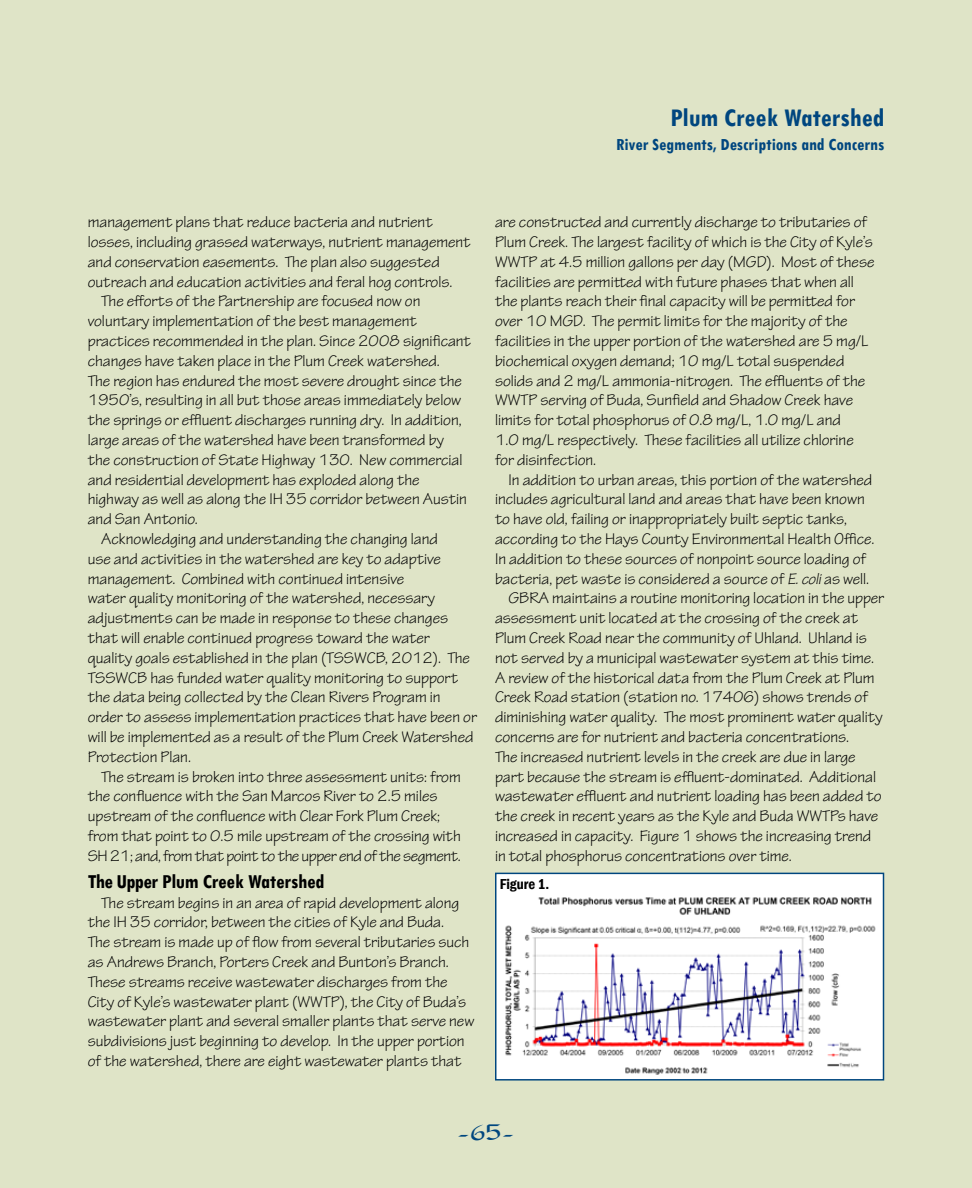
<style>
.page{position:relative;width:972px;height:1188px;background:#dfe4c7}
.page>*{position:absolute;margin:0;border:0;box-sizing:border-box;transform-origin:0 0}
.t1{font:700 condensed 27px "Tw Cen";color:#00467f}
.t2{font:27px "Dorovar FLF Carolus";color:#00467f}
.t3{font:700 condensed 21px "Tw Cen";letter-spacing:-.01em;color:#000}
.t4{font:700 condensed 18px "Tw Cen";color:#00467f}
.t5{font:16.5px/19.8px "Tekton Pro";color:#000}
.t6{font:16.5px "Tekton Pro";letter-spacing:-.025em;color:#000}
.t7{font:600 condensed 14.85px "Franklin Gothic";color:#000}
.s1{font-style:italic}
</style>
<div class="page">
<div style="left:496px;top:873px;width:388px;height:207px;background:#fff"></div>
<img style="left:505px;top:897px;width:371px;height:178px">
<div style="left:495px;top:873px;width:389px;height:208px;border:1px solid #00467f"></div>
<h1 class="t1" style="left:671px;top:101px;width:215px">Plum Creek Watershed</h1>
<p class="t4" style="left:616px;top:133px;width:270px">River Segments, Descriptions and Concerns</p>
<p class="t5" style="left:88px;top:213px;width:346px">management plans that reduce bacteria and nutrient</p>
<p class="t5" style="left:88px;top:232px;width:384px">losses, including grassed waterways, nutrient management</p>
<p class="t5" style="left:88px;top:252px;width:354px">and conservation easements. The plan also suggested</p>
<p class="t5" style="left:88px;top:272px;width:366px">outreach and education activities and feral hog controls.</p>
<p class="t5" style="left:101px;top:292px;width:321px">The efforts of the Partnership are focused now on</p>
<p class="t5" style="left:88px;top:312px;width:331px">voluntary implementation of the best management</p>
<p class="t5" style="left:88px;top:331px;width:385px">practices recommended in the plan. Since 2008 significant</p>
<p class="t5" style="left:88px;top:351px;width:354px">changes have taken place in the Plum Creek watershed.</p>
<p class="t5" style="left:88px;top:371px;width:376px">The region has endured the most severe drought since the</p>
<p class="t5" style="left:88px;top:391px;width:375px">1950’s, resulting in all but those areas immediately below</p>
<p class="t5" style="left:88px;top:411px;width:375px">the springs or effluent discharges running dry. In addition,</p>
<p class="t5" style="left:88px;top:430px;width:358px">large areas of the watershed have been transformed by</p>
<p class="t5" style="left:88px;top:450px;width:376px">the construction of State Highway 130. New commercial</p>
<p class="t5" style="left:88px;top:470px;width:333px">and residential development has exploded along the</p>
<p class="t5" style="left:88px;top:490px;width:381px">highway as well as along the IH 35 corridor between Austin</p>
<p class="t5" style="left:88px;top:510px;width:112px">and San Antonio.</p>
<p class="t5" style="left:101px;top:529px;width:338px">Acknowledging and understanding the changing land</p>
<p class="t5" style="left:88px;top:549px;width:355px">use and activities in the watershed are key to adaptive</p>
<p class="t5" style="left:88px;top:569px;width:318px">management. Combined with continued intensive</p>
<p class="t5" style="left:88px;top:589px;width:349px">water quality monitoring of the watershed, necessary</p>
<p class="t5" style="left:88px;top:609px;width:362px">adjustments can be made in response to these changes</p>
<p class="t5" style="left:88px;top:628px;width:344px">that will enable continued progress toward the water</p>
<p class="t5" style="left:88px;top:648px;width:384px">quality goals established in the plan (TSSWCB, 2012). The</p>
<p class="t5" style="left:88px;top:668px;width:372px">TSSWCB has funded water quality monitoring to support</p>
<p class="t5" style="left:88px;top:688px;width:354px">the data being collected by the Clean Rivers Program in</p>
<p class="t5" style="left:88px;top:708px;width:391px">order to assess implementation practices that have been or</p>
<p class="t5" style="left:88px;top:727px;width:387px">will be implemented as a result of the Plum Creek Watershed</p>
<p class="t5" style="left:88px;top:747px;width:105px">Protection Plan.</p>
<p class="t5" style="left:101px;top:767px;width:361px">The stream is broken into three assessment units: from</p>
<p class="t5" style="left:88px;top:787px;width:351px">the confluence with the San Marcos River to 2.5 miles</p>
<p class="t5" style="left:88px;top:807px;width:354px">upstream of the confluence with Clear Fork Plum Creek;</p>
<p class="t5" style="left:88px;top:826px;width:375px">from that point to 0.5 mile upstream of the crossing with</p>
<p class="t6" style="left:88px;top:846px;width:374px">SH 21; and, from that point to the upper end of the segment.</p>
<p class="t3" style="left:88px;top:869px;width:238px">The Upper Plum Creek Watershed</p>
<p class="t5" style="left:88px;top:893px;width:388px;text-indent:13px">The stream begins in an area of rapid development along the IH 35 corridor, between the cities of Kyle and Buda.<br>The stream is made up of flow from several tributaries such as Andrews Branch, Porters Creek and Bunton’s Branch.<br>These streams receive wastewater discharges from the City of Kyle’s wastewater plant (WWTP), the City of Buda’s wastewater plant and several smaller plants that serve new subdivisions just beginning to develop. In the upper portion of the watershed, there are eight wastewater plants that</p>
<p class="t5" style="left:495px;top:213px;width:381px">are constructed and currently discharge to tributaries of Plum Creek. The largest facility of which is the City of Kyle’s WWTP at 4.5 million gallons per day (MGD). Most of these facilities are permitted with future phases that when all the plants reach their final capacity will be permitted for over 10 MGD. The permit limits for the majority of the facilities in the upper portion of the watershed are 5 mg/L biochemical oxygen demand; 10 mg/L total suspended solids and 2 mg/L ammonia-nitrogen. The effluents of the WWTP serving of Buda, Sunfield and Shadow Creek have limits for total phosphorus of 0.8 mg/L, 1.0 mg/L and<br>1.0 mg/L respectively. These facilities all utilize chlorine for disinfection.</p>
<p class="t5" style="left:509px;top:470px;width:365px">In addition to urban areas, this portion of the watershed</p>
<p class="t5" style="left:495px;top:490px;width:371px">includes agricultural land and areas that have been known</p>
<p class="t5" style="left:495px;top:510px;width:354px">to have old, failing or inappropriately built septic tanks,</p>
<p class="t5" style="left:495px;top:529px;width:381px">according to the Hays County Environmental Health Office.</p>
<p class="t5" style="left:495px;top:549px;width:373px">In addition to these sources of nonpoint source loading of</p>
<p class="t5" style="left:495px;top:569px;width:376px">bacteria, pet waste is considered a source of <span class="s1">E. coli</span> as well.</p>
<p class="t5" style="left:509px;top:589px;width:377px">GBRA maintains a routine monitoring location in the upper</p>
<p class="t5" style="left:495px;top:609px;width:365px">assessment unit located at the crossing of the creek at</p>
<p class="t5" style="left:495px;top:628px;width:373px">Plum Creek Road near the community of Uhland. Uhland is</p>
<p class="t5" style="left:495px;top:648px;width:381px">not served by a municipal wastewater system at this time.</p>
<p class="t5" style="left:495px;top:668px;width:381px">A review of the historical data from the Plum Creek at Plum</p>
<p class="t5" style="left:495px;top:688px;width:374px">Creek Road station (station no. 17406) shows trends of</p>
<p class="t5" style="left:495px;top:708px;width:389px">diminishing water quality. The most prominent water quality</p>
<p class="t5" style="left:495px;top:727px;width:356px">concerns are for nutrient and bacteria concentrations.</p>
<p class="t5" style="left:495px;top:747px;width:362px">The increased nutrient levels in the creek are due in large</p>
<p class="t5" style="left:495px;top:767px;width:383px">part because the stream is effluent-dominated. Additional</p>
<p class="t5" style="left:495px;top:787px;width:388px">wastewater effluent and nutrient loading has been added to</p>
<p class="t5" style="left:495px;top:807px;width:385px">the creek in recent years as the Kyle and Buda WWTPs have</p>
<p class="t5" style="left:495px;top:826px;width:378px">increased in capacity. Figure 1 shows the increasing trend</p>
<p class="t5" style="left:495px;top:846px;width:299px">in total phosphorus concentrations over time.</p>
<p class="t7" style="left:500px;top:874px;width:51px">Figure 1.</p>
<h1 class="t2" style="left:457px;top:1118px;width:59px">-65-</h1>
</div>
